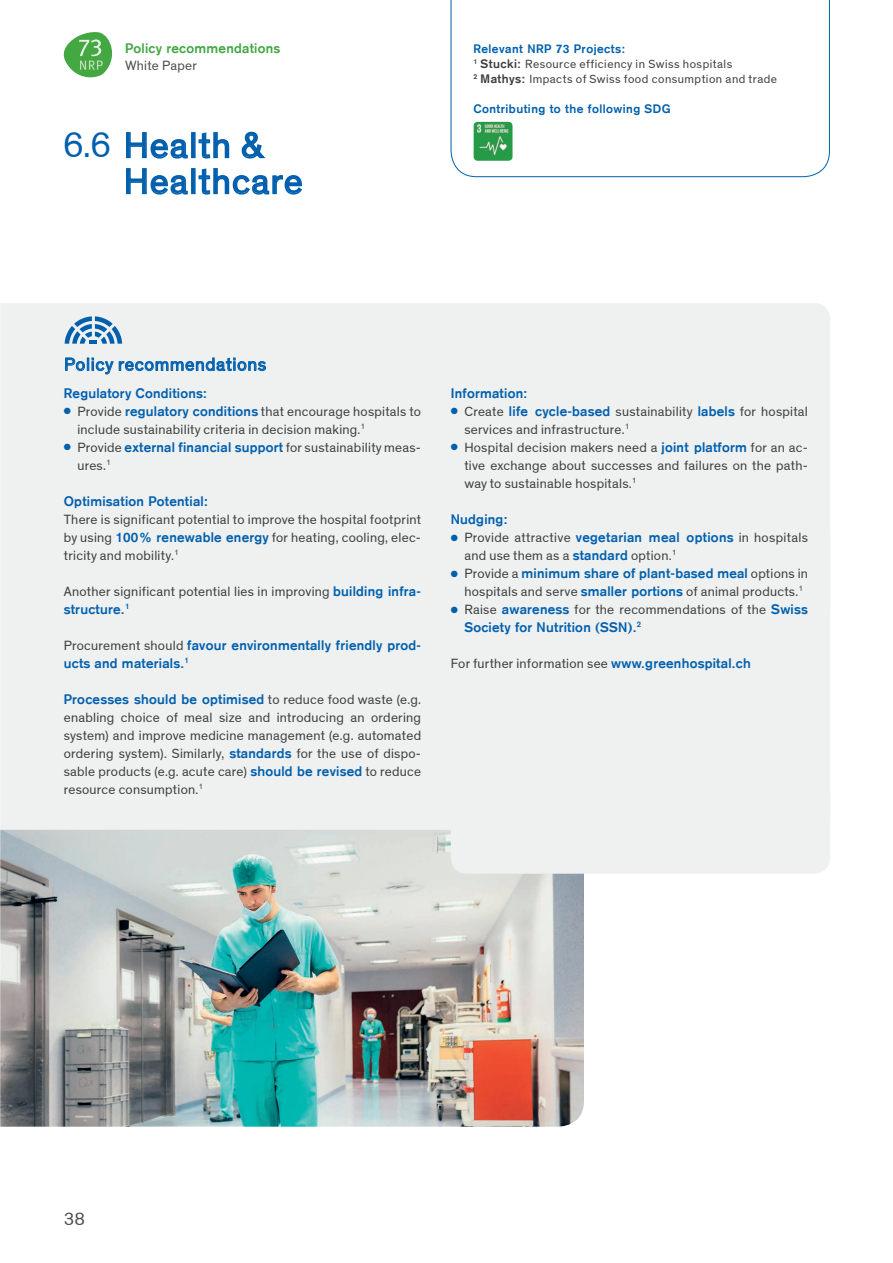
<style>
.page{position:relative;width:893px;height:1263px;background:#fff}
.page>*{position:absolute;margin:0;border:0;box-sizing:border-box;transform-origin:0 0}
.t1{font:36px/36px "Theinhardt";letter-spacing:.04em;color:#0160ae}
.t2{font:18px "Theinhardt";letter-spacing:.045em;color:#0160ae}
.t3{font:18px "Theinhardt";color:#4b4c4d}
.t4{font:13.5px/18px "Theinhardt";letter-spacing:.02em;color:#3e3e3f}
.t5{font:700 13.5px/18px "Akzidenz Grotesk";letter-spacing:.02em;color:#0160ae}
.t6{font:700 13.5px "Akzidenz Grotesk";letter-spacing:.02em;color:#43a842}
.t7{font:13.5px "Theinhardt";letter-spacing:.02em;color:#4b4c4d}
.t8{font:12px/15px "Theinhardt";letter-spacing:.04em;color:#3e3e3f}
.t9{font:700 12px "Akzidenz Grotesk";letter-spacing:.04em;color:#0160ae}
.s1{font-family:"Akzidenz Grotesk";font-weight:700}
.s2{color:#0160ae}
.s3{font-family:"Akzidenz Grotesk";font-weight:700;color:#0160ae}
.s4{font-family:"Theinhardt";font-weight:400;color:#3e3e3f}
</style>
<div class="page">
<img style="left:0;top:830px;width:584px;height:297px">
<svg style="left:64px;top:32px;width:48px;height:45px"></svg>
<svg style="left:451px;top:1px;width:379px;height:176px"></svg>
<div style="left:0;top:303px;width:830px;height:216px;background:#eff0f0"></div>
<div style="left:0;top:519px;width:830px;height:311px;background:#eff0f0"></div>
<div style="left:451px;top:777px;width:379px;height:97px;background:#eff0f0;border-radius:16px"></div>
<svg style="left:65px;top:357px;width:201px;height:18px"></svg>
<svg style="left:126px;top:132px;width:62px;height:27px"></svg>
<div style="left:191px;top:132px;width:5px;height:26px;border:2px solid #0160ae"></div>
<svg style="left:198px;top:132px;width:32px;height:27px"></svg>
<svg style="left:241px;top:131px;width:25px;height:28px"></svg>
<svg style="left:126px;top:168px;width:62px;height:27px"></svg>
<div style="left:191px;top:168px;width:5px;height:26px;border:2px solid #0160ae"></div>
<svg style="left:198px;top:168px;width:104px;height:27px"></svg>
<svg style="left:65px;top:316px;width:57px;height:28px"></svg>
<img style="left:474px;top:122px;width:38px;height:39px">
<p class="t6" style="left:125px;top:40px;width:157px">Policy recommendations</p>
<p class="t7" style="left:125px;top:57px;width:74px">White Paper</p>
<h1 class="t1" style="left:124px;top:127px;width:180px;text-indent:-61px">6.6 Health &amp;<br>Healthcare</h1>
<p class="t9" style="left:473px;top:42px;width:153px">Relevant NRP 73 Projects:</p>
<p class="t8" style="left:473px;top:57px;width:305px"><sup>1</sup> <span class="s1">Stucki:</span> Resource efficiency in Swiss hospitals<br><sup>2</sup> <span class="s1">Mathys:</span> Impacts of Swiss food consumption and trade</p>
<p class="t9" style="left:473px;top:102px;width:199px">Contributing to the following SDG</p>
<h2 class="t2" style="left:64px;top:354px;width:204px">Policy recommendations</h2>
<p class="t5" style="left:64px;top:384px;width:145px">Regulatory Conditions:</p>
<p class="t4" style="left:77px;top:402px;width:345px;text-indent:-14px"><span class="s2">●</span> Provide <span class="s3">regulatory conditions</span> that encourage hospitals to include sustainability criteria in decision making.<sup>1</sup></p>
<p class="t4" style="left:77px;top:438px;width:345px;text-indent:-14px"><span class="s2">●</span> Provide <span class="s3">external financial support</span> for sustainability meas&shy;ures.<sup>1</sup></p>
<p class="t5" style="left:64px;top:492px;width:146px">Optimisation Potential:</p>
<p class="t4" style="left:64px;top:510px;width:359px;text-align:justify">There is significant potential to improve the hospital footprint by using <span class="s3">100% renewable energy</span> for heating, cooling, elec&shy;tricity and mobility.<sup>1</sup></p>
<p class="t4" style="left:64px;top:582px;width:359px">Another significant potential lies in improving <span class="s3">building infra-</span></p>
<p class="t5" style="left:64px;top:600px;width:67px">structure.<sup>1</sup></p>
<p class="t5" style="left:64px;top:636px;width:359px"><span class="s4">Procurement should</span> favour environmentally friendly prod&shy;ucts and materials.<sup>1</sup></p>
<p class="t5" style="left:64px;top:690px;width:359px">Processes should be optimised <span class="s4">to reduce food waste (e.g.</span></p>
<p class="t4" style="left:64px;top:708px;width:359px;text-align:justify">enabling choice of meal size and introducing an ordering system) and improve medicine management (e.g. automated ordering system). Similarly, <span class="s3">standards</span> for the use of dispo&shy;sable products (e.g. acute care) <span class="s3">should be revised</span> to reduce resource consumption.<sup>1</sup></p>
<p class="t5" style="left:451px;top:384px;width:78px">Information:</p>
<p class="t4" style="left:464px;top:402px;width:345px;text-indent:-14px"><span class="s2">●</span> Create <span class="s3">life cycle-based</span> sustainability <span class="s3">labels</span> for hospital services and infrastructure.<sup>1</sup></p>
<p class="t4" style="left:464px;top:438px;width:345px;text-align:justify;text-indent:-14px"><span class="s2">●</span> Hospital decision makers need a <span class="s3">joint platform</span> for an ac&shy;tive exchange about successes and failures on the path&shy;way to sustainable hospitals.<sup>1</sup></p>
<p class="t5" style="left:451px;top:510px;width:58px">Nudging:</p>
<p class="t4" style="left:464px;top:528px;width:345px;text-indent:-14px"><span class="s2">●</span> Provide attractive <span class="s3">vegetarian meal options</span> in hospitals and use them as a <span class="s3">standard</span> option.<sup>1</sup></p>
<p class="t5" style="left:451px;top:564px;width:359px">● <span class="s4">Provide a</span> minimum share of plant-based meal <span class="s4">options in</span></p>
<p class="t4" style="left:464px;top:582px;width:340px">hospitals and serve <span class="s3">smaller portions</span> of animal products.<sup>1</sup></p>
<p class="t4" style="left:451px;top:600px;width:359px"><span class="s2">●</span> Raise <span class="s3">awareness</span> for the recommendations of the <span class="s3">Swiss</span></p>
<p class="t5" style="left:464px;top:618px;width:178px">Society for Nutrition (SSN).<sup>2</sup></p>
<p class="t4" style="left:451px;top:654px;width:302px">For further information see <span class="s3">www.greenhospital.ch</span></p>
<h2 class="t3" style="left:64px;top:1209px;width:23px">38</h2>
</div>
